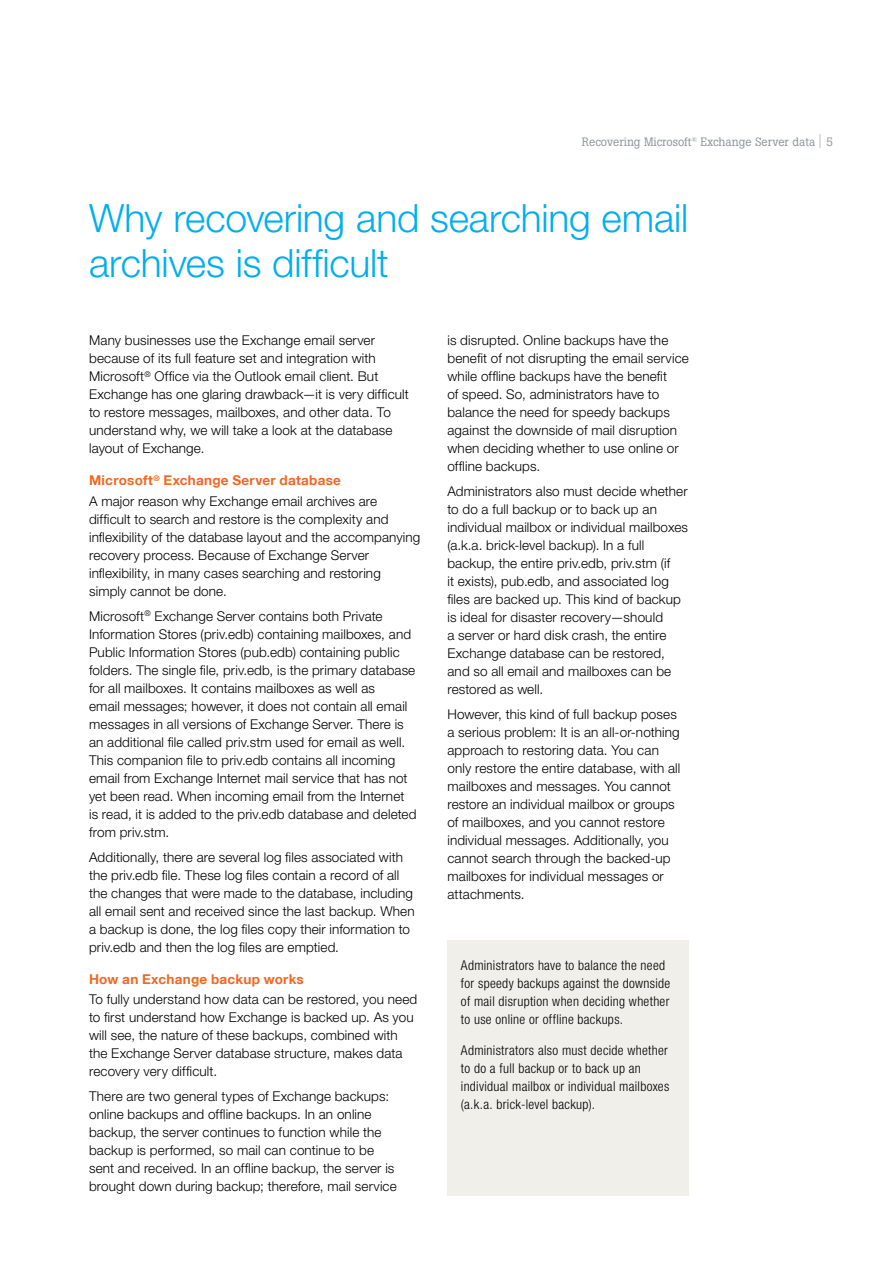
<style>
.page{position:relative;width:893px;height:1263px;background:#fff}
.page>*{position:absolute;margin:0;border:0;box-sizing:border-box;transform-origin:0 0}
.t1{font:300 39px/45px "Helvetica Neue LT Std";letter-spacing:-.005em;color:#00aeef}
.t2{font:300 13.5px/18px "Helvetica Neue LT Std";letter-spacing:.01em;color:#000}
.t3{font:300 condensed 13.5px/18px "Helvetica Neue LT Std";letter-spacing:.025em;color:#000}
.t4{font:700 13.5px "Helvetica Neue LT";letter-spacing:.02em;color:#f26722}
.t5{font:12px "Boton BQ";color:#91969d}
.s1{font-weight:300;font-size:15px}
</style>
<div class="page">
<div style="left:447px;top:940px;width:242px;height:255px;background:#f1efe9"></div>
<p class="t5" style="left:582px;top:135px;width:253px">Recovering Microsoft<sup>®</sup> Exchange Server data <span class="s1">|</span> 5</p>
<h1 class="t1" style="left:89px;top:195px;width:601px">Why recovering and searching email archives is difficult</h1>
<p class="t2" style="left:89px;top:331px;width:321px">Many businesses use the Exchange email server because of its full feature set and integration with Microsoft<sup>®</sup> Office via the Outlook email client. But Exchange has one glaring drawback—it is very difficult to restore messages, mailboxes, and other data. To understand why, we will take a look at the database layout of Exchange.</p>
<p class="t4" style="left:89px;top:472px;width:253px">Microsoft<sup>®</sup> Exchange Server database</p>
<p class="t2" style="left:89px;top:492px;width:333px">A major reason why Exchange email archives are difficult to search and restore is the complexity and inflexibility of the database layout and the accompanying recovery process. Because of Exchange Server inflexibility, in many cases searching and restoring simply cannot be done.</p>
<p class="t2" style="left:89px;top:607px;width:329px">Microsoft<sup>®</sup> Exchange Server contains both Private Information Stores (priv.edb) containing mailboxes, and Public Information Stores (pub.edb) containing public folders. The single file, priv.edb, is the primary database for all mailboxes. It contains mailboxes as well as<br>email messages; however, it does not contain all email messages in all versions of Exchange Server. There is an additional file called priv.stm used for email as well.<br>This companion file to priv.edb contains all incoming email from Exchange Internet mail service that has not yet been read. When incoming email from the Internet is read, it is added to the priv.edb database and deleted from priv.stm.</p>
<p class="t2" style="left:89px;top:848px;width:327px">Additionally, there are several log files associated with the priv.edb file. These log files contain a record of all the changes that were made to the database, including all email sent and received since the last backup. When a backup is done, the log files copy their information to priv.edb and then the log files are emptied.</p>
<p class="t4" style="left:89px;top:970px;width:216px">How an Exchange backup works</p>
<p class="t2" style="left:89px;top:990px;width:330px">To fully understand how data can be restored, you need to first understand how Exchange is backed up. As you will see, the nature of these backups, combined with the Exchange Server database structure, makes data recovery very difficult.</p>
<p class="t2" style="left:89px;top:1087px;width:309px">There are two general types of Exchange backups: online backups and offline backups. In an online backup, the server continues to function while the backup is performed, so mail can continue to be sent and received. In an offline backup, the server is brought down during backup; therefore, mail service</p>
<p class="t2" style="left:447px;top:331px;width:243px">is disrupted. Online backups have the benefit of not disrupting the email service while offline backups have the benefit<br>of speed. So, administrators have to balance the need for speedy backups against the downside of mail disruption when deciding whether to use online or offline backups.</p>
<p class="t2" style="left:447px;top:482px;width:242px">Administrators also must decide whether to do a full backup or to back up an individual mailbox or individual mailboxes (a.k.a. brick-level backup). In a full backup, the entire priv.edb, priv.stm (if<br>it exists), pub.edb, and associated log files are backed up. This kind of backup is ideal for disaster recovery—should<br>a server or hard disk crash, the entire Exchange database can be restored, and so all email and mailboxes can be restored as well.</p>
<p class="t2" style="left:447px;top:705px;width:234px">However, this kind of full backup poses a serious problem: It is an all-or-nothing approach to restoring data. You can only restore the entire database, with all mailboxes and messages. You cannot restore an individual mailbox or groups of mailboxes, and you cannot restore individual messages. Additionally, you cannot search through the backed-up mailboxes for individual messages or attachments.</p>
<p class="t3" style="left:461px;top:956px;width:211px">Administrators have to balance the need for speedy backups against the downside of mail disruption when deciding whether to use online or offline backups.</p>
<p class="t3" style="left:461px;top:1041px;width:210px">Administrators also must decide whether to do a full backup or to back up an individual mailbox or individual mailboxes (a.k.a. brick-level backup).</p>
</div>
